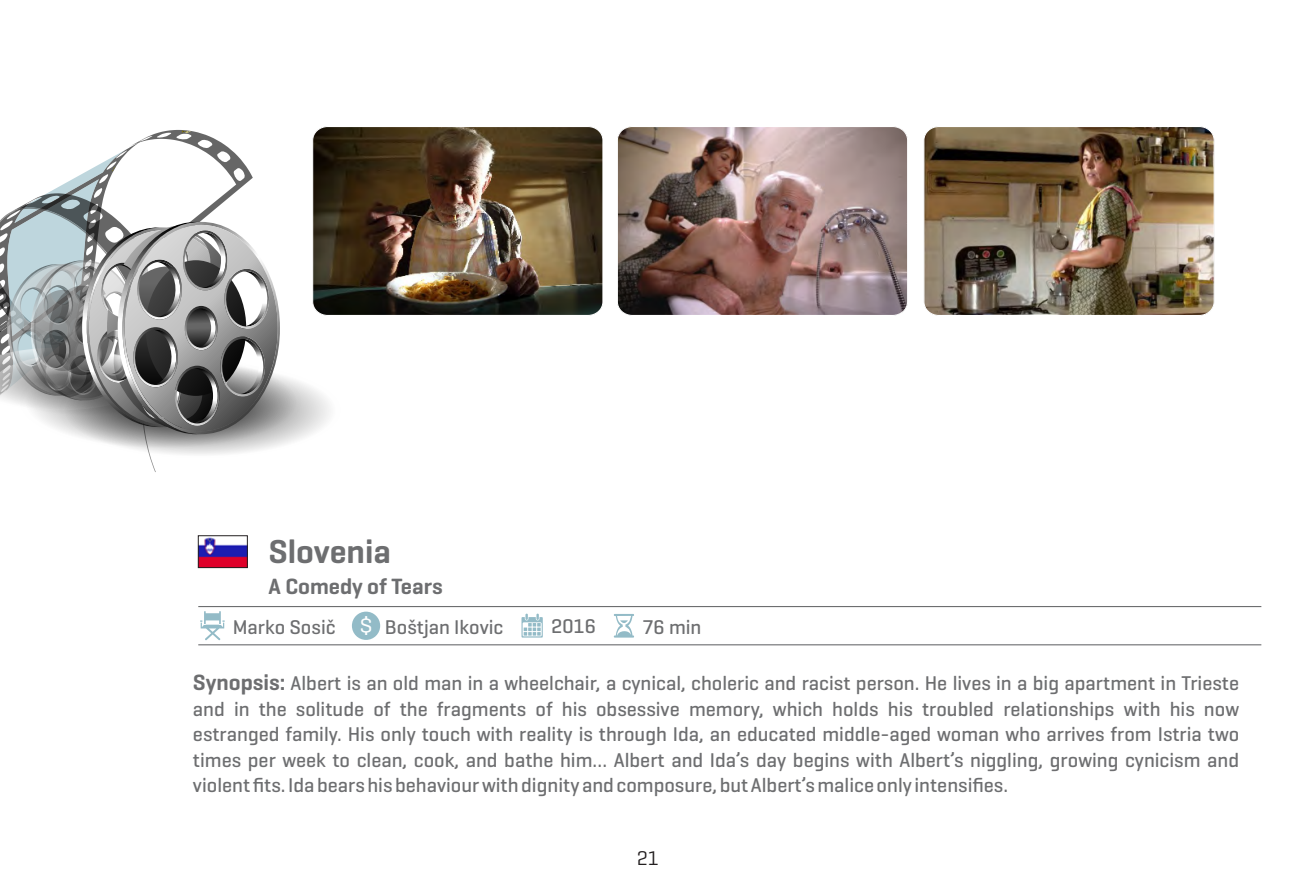
<style>
.page{position:relative;width:1296px;height:891px;background:#fff}
.page>*{position:absolute;margin:0;border:0;box-sizing:border-box;transform-origin:0 0}
.t1{font:600 33.75px "Geogrotesque";color:#6d6e70}
.t2{font:600 22.5px "Geogrotesque";color:#6d6e70}
.t3{font:500 20.25px/25.4px "Geogrotesque";color:#6d6e70;text-align:justify}
.t4{font:20.25px "Geogrotesque";color:#231f20}
.s1{font-weight:400;font-size:27.9px;color:#fff}
.s2{font-weight:600;font-size:22.5px}
</style>
<div class="page">
<img style="left:200px;top:538px;width:45px;height:28px">
<div style="left:198px;top:536px;width:49px;height:32px;border:1px solid #231f20"></div>
<hr style="left:198px;top:606px;width:1063px;height:1px;background:#6d6e70">
<hr style="left:198px;top:644px;width:1063px;height:1px;background:#6d6e70">
<div style="left:352px;top:612px;width:28px;height:28px;background:#93bbc7;border-radius:50%"></div>
<svg style="left:200px;top:611px;width:25px;height:30px"></svg>
<svg style="left:614px;top:614px;width:20px;height:24px"></svg>
<img style="left:313px;top:127px;width:290px;height:188px;border-radius:14px">
<img style="left:617px;top:127px;width:291px;height:188px;border-radius:14px">
<div style="left:617px;top:126px;width:291px;height:190px;border:1px solid #fff;border-radius:14px"></div>
<img style="left:924px;top:127px;width:290px;height:188px;border-radius:14px">
<div style="left:923px;top:126px;width:292px;height:190px;border:1px solid #fff;border-radius:14px"></div>
<svg style="left:522px;top:613px;width:21px;height:25px"></svg>
<svg style="left:0;top:130px;width:518px;height:342px"></svg>
<h1 class="t1" style="left:269px;top:537px;width:124px">Slovenia</h1>
<p class="t2" style="left:269px;top:577px;width:176px">A Comedy of Tears</p>
<p class="t3" style="left:233px;top:616px;width:272px">Marko Sosič <span class="s1">$</span> Boštjan Ikovic</p>
<p class="t3" style="left:551px;top:616px;width:46px">2016</p>
<p class="t3" style="left:642px;top:616px;width:61px">76 min</p>
<p class="t3" style="left:193px;top:673px;width:1048px"><span class="s2">Synopsis:</span> Albert is an old man in a wheelchair, a cynical, choleric and racist person. He lives in a big apartment in Trieste and in the solitude of the fragments of his obsessive memory, which holds his troubled relationships with his now estranged family. His only touch with reality is through Ida, an educated middle-aged woman who arrives from Istria two times per week to clean, cook, and bathe him… Albert and Ida’s day begins with Albert’s niggling, growing cynicism and violent fits. Ida bears his behaviour with dignity and composure, but Albert’s malice only intensifies.</p>
<p class="t4" style="left:637px;top:850px;width:23px">21</p>
</div>
